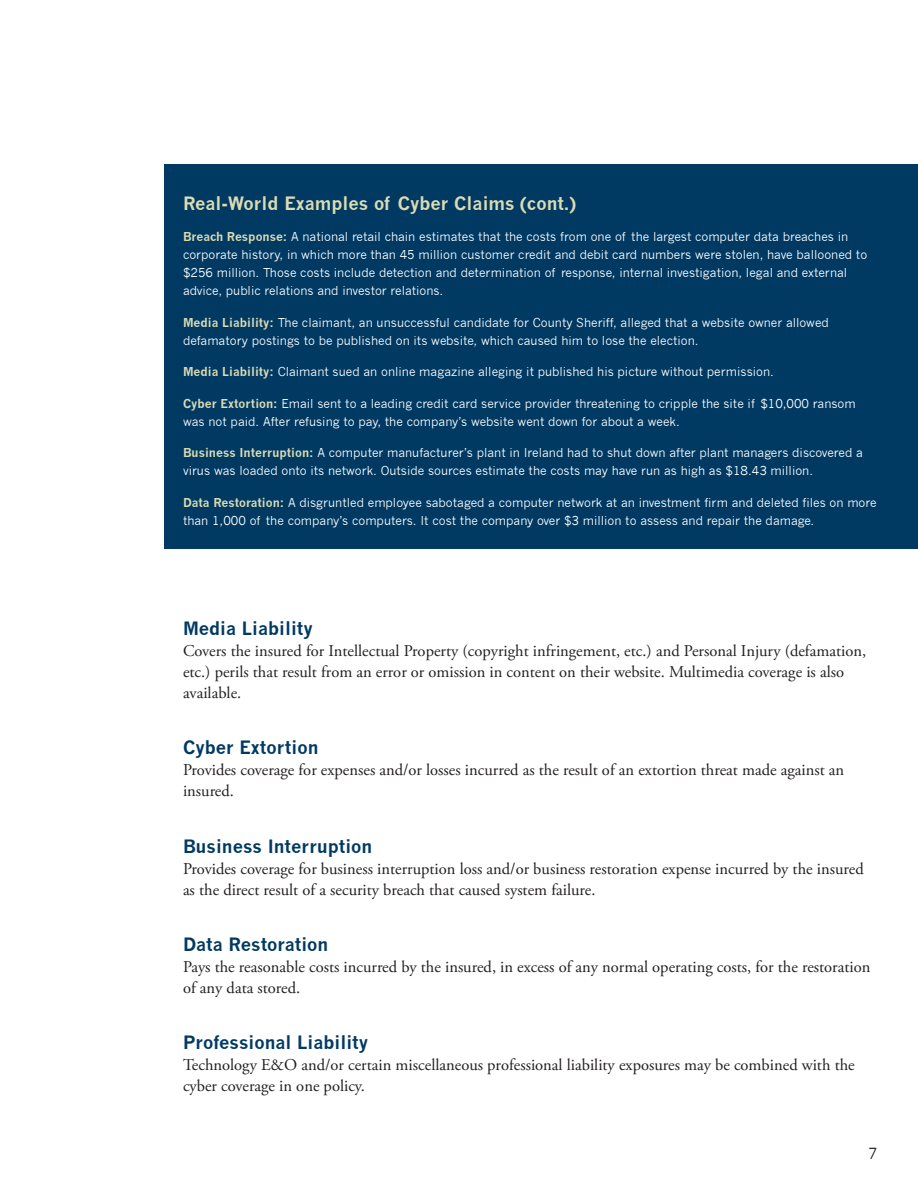
<style>
.page{position:relative;width:918px;height:1188px;background:#fff}
.page>*{position:absolute;margin:0;border:0;box-sizing:border-box;transform-origin:0 0}
.t1{font:700 18px "News Gothic";color:#003a63}
.t2{font:700 18px "News Gothic";color:#dcdbb2}
.t3{font:16.5px/21px "Adobe Garamond Pro";color:#231f20}
.t4{font:15px "News Gothic";color:#231f20}
.t5{font:12px/18px "News Gothic";color:#fff}
.s1{font-weight:700;color:#dcdbb2}
</style>
<div class="page">
<div style="left:165px;top:164px;width:753px;height:385px;background:#003a63"></div>
<h1 class="t2" style="left:183px;top:192px;width:395px">Real-World Examples of Cyber Claims (cont.)</h1>
<p class="t5" style="left:183px;top:228px;width:686px"><span class="s1">Breach Response:</span> A national retail chain estimates that the costs from one of the largest computer data breaches in corporate history, in which more than 45 million customer credit and debit card numbers were stolen, have ballooned to $256 million. Those costs include detection and determination of response, internal investigation, legal and external advice, public relations and investor relations.</p>
<p class="t5" style="left:183px;top:313px;width:647px"><span class="s1">Media Liability:</span> The claimant, an unsuccessful candidate for County Sheriff, alleged that a website owner allowed defamatory postings to be published on its website, which caused him to lose the election.</p>
<p class="t5" style="left:183px;top:363px;width:592px"><span class="s1">Media Liability:</span> Claimant sued an online magazine alleging it published his picture without permission.</p>
<p class="t5" style="left:183px;top:394px;width:674px"><span class="s1">Cyber Extortion:</span> Email sent to a leading credit card service provider threatening to cripple the site if $10,000 ransom was not paid. After refusing to pay, the company’s website went down for about a week.</p>
<p class="t5" style="left:183px;top:444px;width:681px"><span class="s1">Business Interruption:</span> A computer manufacturer’s plant in Ireland had to shut down after plant managers discovered a virus was loaded onto its network. Outside sources estimate the costs may have run as high as $18.43 million.</p>
<p class="t5" style="left:183px;top:493px;width:695px"><span class="s1">Data Restoration:</span> A disgruntled employee sabotaged a computer network at an investment firm and deleted files on more than 1,000 of the company’s computers. It cost the company over $3 million to assess and repair the damage.</p>
<h1 class="t1" style="left:183px;top:617px;width:131px">Media Liability</h1>
<h2 class="t3" style="left:183px;top:642px;width:685px">Covers the insured for Intellectual Property (copyright infringement, etc.) and Personal Injury (defamation, etc.) perils that result from an error or omission in content on their website. Multimedia coverage is also available.</h2>
<h1 class="t1" style="left:183px;top:737px;width:137px">Cyber Extortion</h1>
<h2 class="t3" style="left:183px;top:761px;width:663px">Provides coverage for expenses and/or losses incurred as the result of an extortion threat made against an insured.</h2>
<h1 class="t1" style="left:183px;top:835px;width:191px">Business Interruption</h1>
<h2 class="t3" style="left:183px;top:859px;width:682px">Provides coverage for business interruption loss and/or business restoration expense incurred by the insured as the direct result of a security breach that caused system failure.</h2>
<h1 class="t1" style="left:183px;top:933px;width:147px">Data Restoration</h1>
<h2 class="t3" style="left:183px;top:957px;width:689px">Pays the reasonable costs incurred by the insured, in excess of any normal operating costs, for the restoration of any data stored.</h2>
<h1 class="t1" style="left:183px;top:1031px;width:187px">Professional Liability</h1>
<h2 class="t3" style="left:183px;top:1056px;width:673px">Technology E&amp;O and/or certain miscellaneous professional liability exposures may be combined with the cyber coverage in one policy.</h2>
<p class="t4" style="left:868px;top:1144px;width:11px">7</p>
</div>
